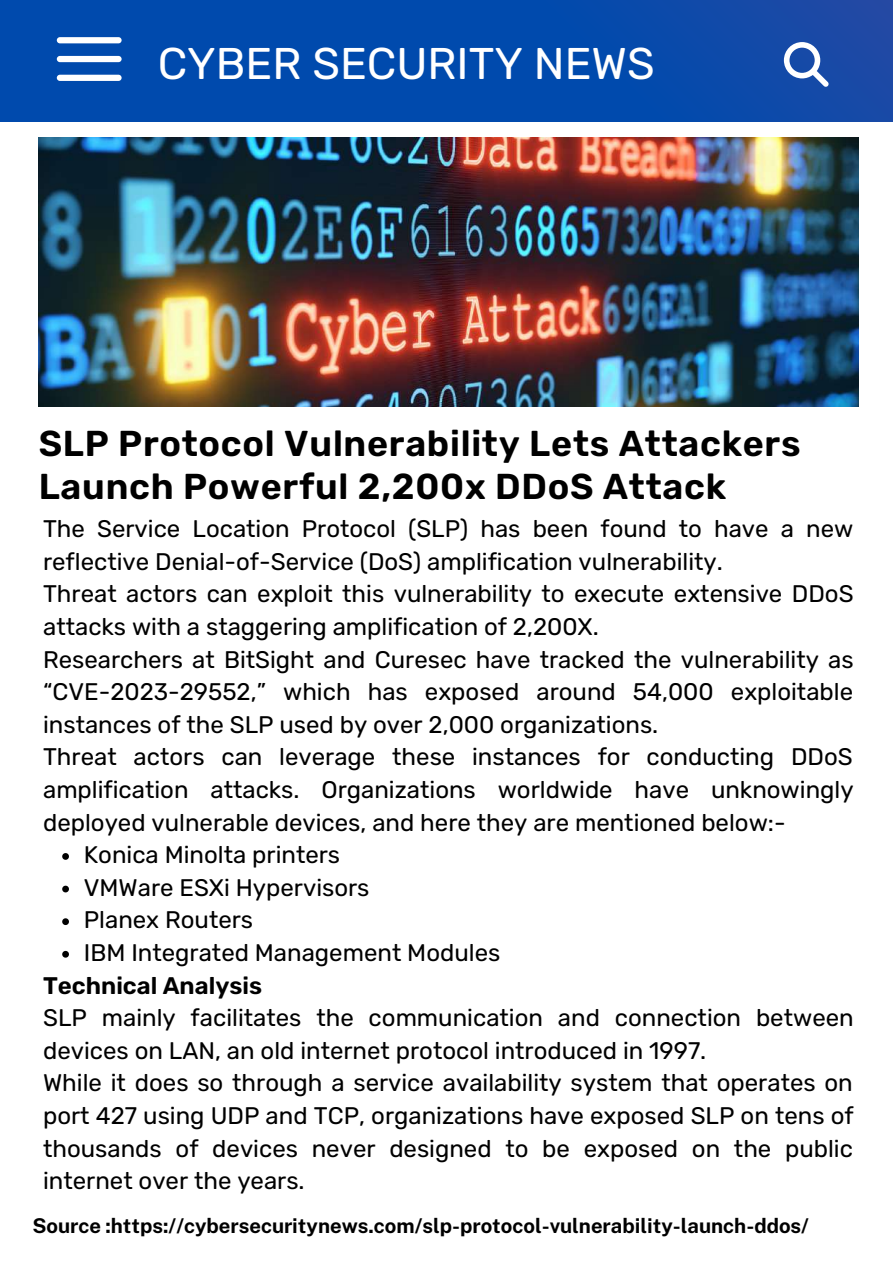
<style>
.page{position:relative;width:893px;height:1264px;background:#fff}
.page>*{position:absolute;margin:0;border:0;box-sizing:border-box;transform-origin:0 0}
.t1{font:44.4px "Rubik";color:#fff}
.t2{font:600 36px/42.8px "Rubik";letter-spacing:.02em;color:#000}
.t3{font:24px/32.5px "Rubik";color:#000}
.t4{font:600 24px "Rubik";color:#000}
.t5{font:700 20.4px "Public Sans";color:#000}
</style>
<div class="page">
<img style="left:39px;top:138px;width:819px;height:268px">
<div style="left:0;top:0;width:892px;height:121px;background:linear-gradient(to right,#004baf,#114aa8)"></div>
<div style="left:57px;top:37px;width:65px;height:6px;background:#fff;border-radius:3px"></div>
<div style="left:57px;top:56px;width:65px;height:6px;background:#fff;border-radius:3px"></div>
<div style="left:57px;top:75px;width:65px;height:6px;background:#fff;border-radius:3px"></div>
<svg style="left:783px;top:42px;width:45px;height:45px"></svg>
<svg style="left:62px;top:853px;width:7px;height:6px"></svg>
<svg style="left:62px;top:885px;width:7px;height:7px"></svg>
<svg style="left:62px;top:918px;width:7px;height:7px"></svg>
<svg style="left:62px;top:950px;width:7px;height:7px"></svg>
<h1 class="t1" style="left:158px;top:37px;width:498px">CYBER SECURITY NEWS</h1>
<h2 class="t2" style="left:39px;top:422px;width:763px">SLP Protocol Vulnerability Lets Attackers<br>Launch Powerful 2,200x DDoS Attack</h2>
<p class="t3" style="left:43px;top:512px;width:812px">The Service Location Protocol (SLP) has been found to have a new reflective Denial-of-Service (DoS) amplification vulnerability.<br>Threat actors can exploit this vulnerability to execute extensive DDoS attacks with a staggering amplification of 2,200X.<br>Researchers at BitSight and Curesec have tracked the vulnerability as “CVE-2023-29552,” which has exposed around 54,000 exploitable instances of the SLP used by over 2,000 organizations.<br>Threat actors can leverage these instances for conducting DDoS amplification attacks. Organizations worldwide have unknowingly deployed vulnerable devices, and here they are mentioned below:-</p>
<p class="t3" style="left:84px;top:838px;width:418px">Konica Minolta printers<br>VMWare ESXi Hypervisors<br>Planex Routers<br>IBM Integrated Management Modules</p>
<p class="t4" style="left:43px;top:971px;width:220px">Technical Analysis</p>
<p class="t3" style="left:43px;top:1001px;width:812px">SLP mainly facilitates the communication and connection between devices on LAN, an old internet protocol introduced in 1997.<br>While it does so through a service availability system that operates on port 427 using UDP and TCP, organizations have exposed SLP on tens of thousands of devices never designed to be exposed on the public internet over the years.</p>
<p class="t5" style="left:32px;top:1213px;width:778px">Source :https://cybersecuritynews.com/slp-protocol-vulnerability-launch-ddos/</p>
</div>
